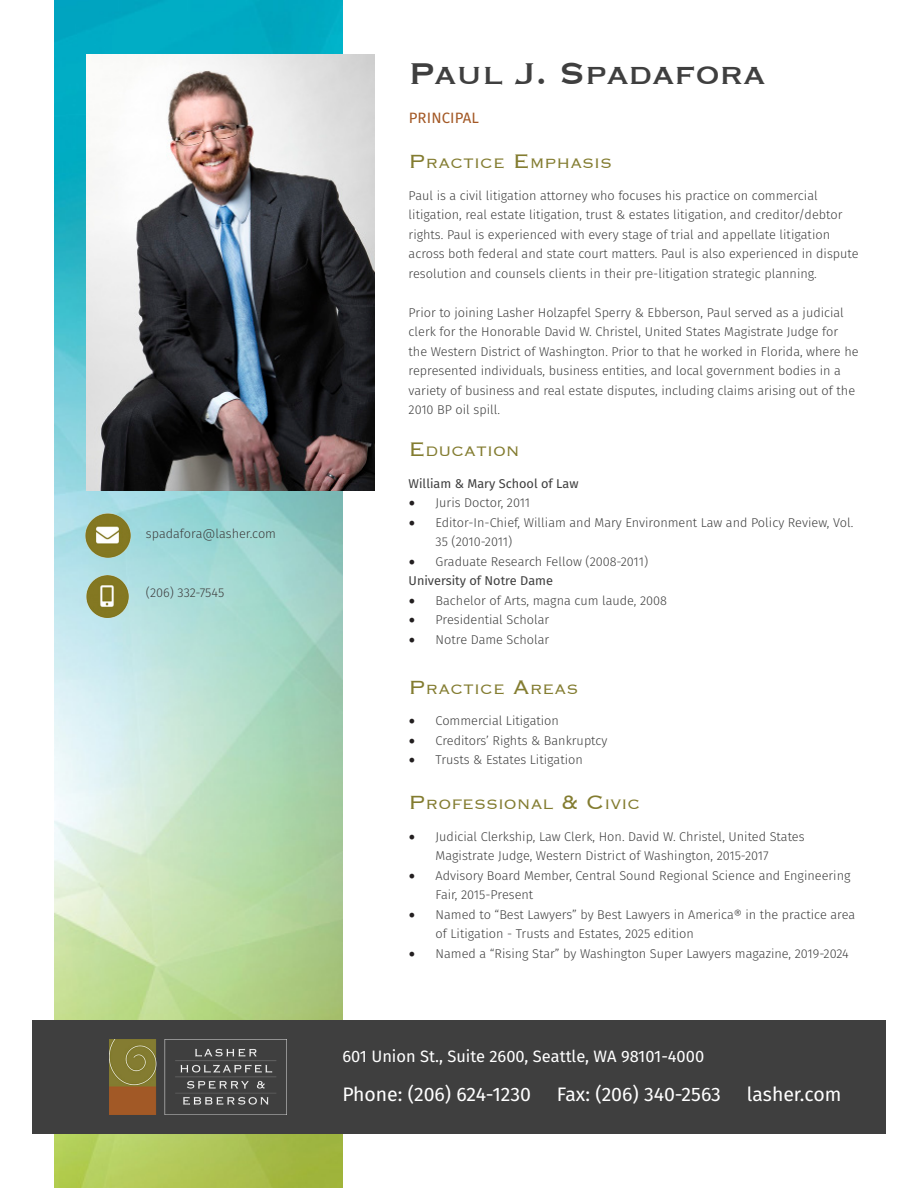
<style>
.page{position:relative;width:918px;height:1188px;background:#fff}
.page>*{position:absolute;margin:0;border:0;box-sizing:border-box;transform-origin:0 0}
.Attorney_Name{font:39px "Copperplate";color:#3f3f3f}
.t1{font:19.5px "Fira Sans";color:#fff}
.t2{font:300 17.85px "Copperplate";color:#837c30}
.t3{font:16.5px "Fira Sans";color:#fff}
.Job_Title{font:15px "Fira Sans";letter-spacing:.01em;color:#a35825}
.t4{font:300 12.75px/19.5px "Fira Sans";color:#3f3f3f}
.t5{font:12.75px "Fira Sans";color:#3f3f3f}
.s1{font-size:25.5px}
.s2{font-family:"Minion Pro";font-weight:400;font-size:18px;color:#231f20}
</style>
<div class="page">
<img style="left:54px;top:0;width:288px;height:1188px">
<div style="left:32px;top:1020px;width:854px;height:114px;background:#3f3f3f"></div>
<img style="left:110px;top:1040px;width:176px;height:75px">
<img style="left:86px;top:54px;width:289px;height:436px">
<img style="left:86px;top:513px;width:45px;height:45px">
<img style="left:86px;top:576px;width:42px;height:41px">
<p class="t4" style="left:146px;top:524px;width:132px">spadafora@lasher.com</p>
<p class="t4" style="left:146px;top:583px;width:80px">(206) 332-7545</p>
<p class="Attorney_Name" style="left:409px;top:48px;width:358px">Paul J. Spadafora</p>
<p class="Job_Title" style="left:409px;top:107px;width:72px">PRINCIPAL</p>
<p class="t2" style="left:409px;top:152px;width:205px"><span class="s1">P</span>ractice <span class="s1">E</span> mphasis</p>
<p class="t4" style="left:409px;top:186px;width:451px">Paul is a civil litigation attorney who focuses his practice on commercial litigation, real estate litigation, trust &amp; estates litigation, and creditor/debtor rights. Paul is experienced with every stage of trial and appellate litigation across both federal and state court matters. Paul is also experienced in dispute resolution and counsels clients in their pre-litigation strategic planning.</p>
<p class="t4" style="left:409px;top:303px;width:451px">Prior to joining Lasher Holzapfel Sperry &amp; Ebberson, Paul served as a judicial clerk for the Honorable David W. Christel, United States Magistrate Judge for the Western District of Washington. Prior to that he worked in Florida, where he represented individuals, business entities, and local government bodies in a variety of business and real estate disputes, including claims arising out of the 2010 BP oil spill.</p>
<p class="t2" style="left:409px;top:440px;width:113px"><span class="s1">E</span> ducation</p>
<p class="t5" style="left:409px;top:474px;width:171px">William &amp; Mary School of Law</p>
<p class="t4" style="left:409px;top:493px;width:123px"><span class="s2">•</span> Juris Doctor, 2011</p>
<p class="t4" style="left:436px;top:513px;width:419px;text-indent:-27px"><span class="s2">•</span> Editor-In-Chief, William and Mary Environment Law and Policy Review, Vol.<br>35 (2010-2011)</p>
<p class="t4" style="left:409px;top:552px;width:241px"><span class="s2">•</span> Graduate Research Fellow (2008-2011)</p>
<p class="t5" style="left:409px;top:571px;width:146px">University of Notre Dame</p>
<p class="t4" style="left:409px;top:591px;width:260px"><span class="s2">•</span> Bachelor of Arts, magna cum laude, 2008</p>
<p class="t4" style="left:409px;top:610px;width:142px"><span class="s2">•</span> Presidential Scholar</p>
<p class="t4" style="left:409px;top:630px;width:142px"><span class="s2">•</span> Notre Dame Scholar</p>
<p class="t2" style="left:409px;top:678px;width:171px"><span class="s1">P</span>ractice <span class="s1">A</span>reas</p>
<p class="t4" style="left:409px;top:711px;width:152px"><span class="s2">•</span> Commercial Litigation</p>
<p class="t4" style="left:409px;top:731px;width:200px"><span class="s2">•</span> Creditors’ Rights &amp; Bankruptcy</p>
<p class="t4" style="left:409px;top:750px;width:176px"><span class="s2">•</span> Trusts &amp; Estates Litigation</p>
<p class="t2" style="left:409px;top:793px;width:233px"><span class="s1">P</span>rofessional <span class="s1">&amp; C</span> ivic</p>
<p class="t4" style="left:436px;top:827px;width:371px;text-indent:-27px"><span class="s2">•</span> Judicial Clerkship, Law Clerk, Hon. David W. Christel, United States<br>Magistrate Judge, Western District of Washington, 2015-2017</p>
<p class="t4" style="left:436px;top:866px;width:416px;text-indent:-27px"><span class="s2">•</span> Advisory Board Member, Central Sound Regional Science and Engineering<br>Fair, 2015-Present</p>
<p class="t4" style="left:436px;top:905px;width:421px;text-indent:-27px"><span class="s2">•</span> Named to “Best Lawyers” by Best Lawyers in America® in the practice area of Litigation - Trusts and Estates, 2025 edition</p>
<p class="t4" style="left:409px;top:944px;width:442px"><span class="s2">•</span> Named a “Rising Star” by Washington Super Lawyers magazine, 2019-2024</p>
<p class="t3" style="left:342px;top:1044px;width:363px">601 Union St., Suite 2600, Seattle, WA 98101-4000</p>
<p class="t1" style="left:342px;top:1079px;width:190px">Phone: (206) 624-1230</p>
<p class="t1" style="left:557px;top:1079px;width:166px">Fax: (206) 340-2563</p>
<p class="t1" style="left:747px;top:1079px;width:96px">lasher.com</p>
</div>
